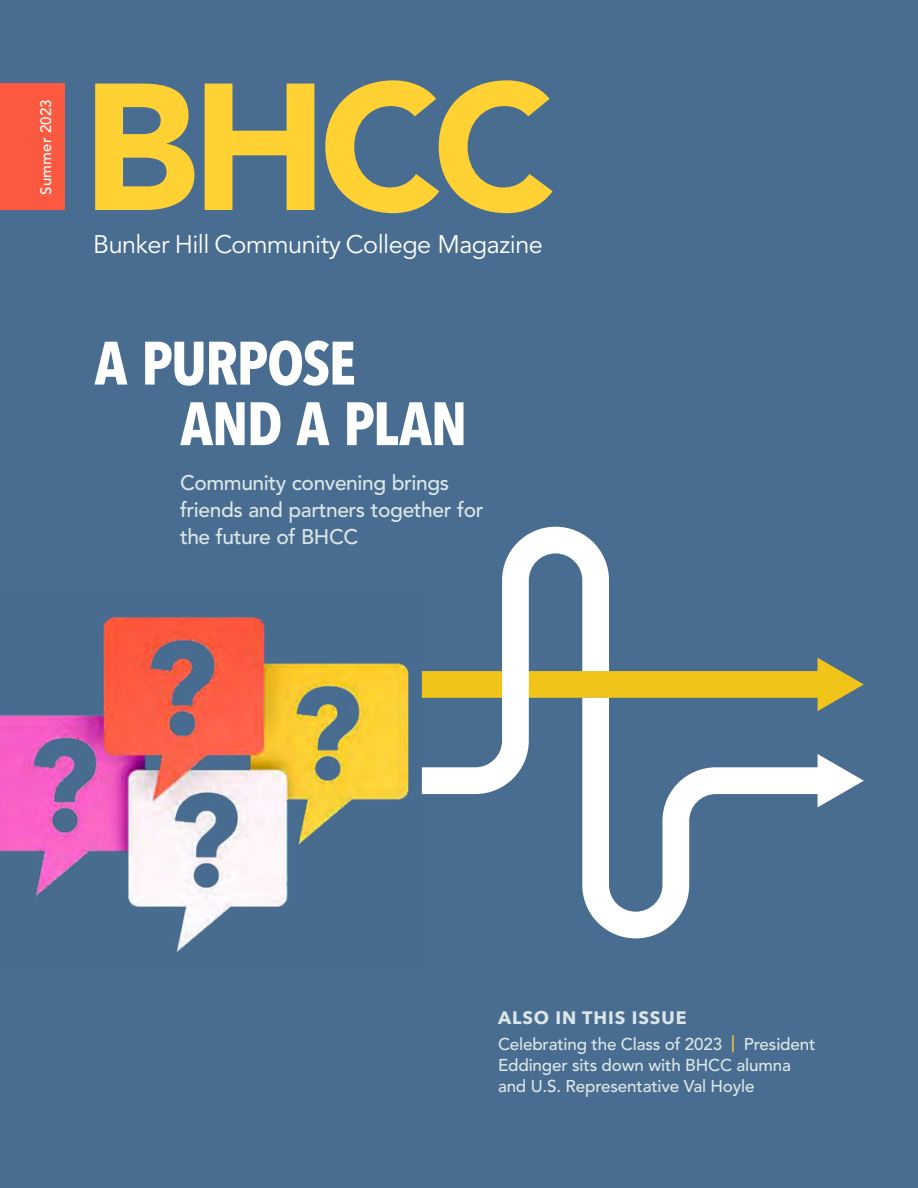
<style>
.page{position:relative;width:918px;height:1188px;background:#496d91}
.page>*{position:absolute;margin:0;border:0;box-sizing:border-box;transform-origin:0 0}
.t1{font:700 60.6px/60.6px "Avenir Next Condensed";letter-spacing:-.025em;color:#fff}
.t2{font:25.35px "Avenir LT Std";letter-spacing:-.02em;color:#fff}
.t3{font:500 21px/27px "Avenir LT Std";letter-spacing:-.02em;color:#dbe7e6}
.t4{font:700 18px "Avenir Next";letter-spacing:.05em;color:#dbe7e6}
.t5{font:500 17.1px/21.3px "Avenir LT Std";letter-spacing:-.01em;color:#dbe7e6}
.t6{font:500 15px "Avenir LT Std";letter-spacing:.01em;color:#fff}
.s1{color:#fed337}
</style>
<div class="page">
<div style="left:0;top:84px;width:65px;height:126px;background:#fb5940"></div>
<svg style="left:95px;top:80px;width:458px;height:133px"></svg>
<svg style="left:422px;top:527px;width:442px;height:411px"></svg>
<img style="left:0;top:616px;width:422px;height:336px">
<p class="t6" style="left:37px;top:195px;width:97px;rotate:-90deg">Summer 2023</p>
<h2 class="t2" style="left:93px;top:229px;width:451px">Bunker Hill Community College Magazine</h2>
<h1 class="t1" style="left:180px;top:333px;width:289px;text-indent:-86px">A PURPOSE<br>AND A PLAN</h1>
<p class="t3" style="left:180px;top:469px;width:305px">Community convening brings friends and partners together for the future of BHCC</p>
<p class="t4" style="left:498px;top:1002px;width:190px">ALSO IN THIS ISSUE</p>
<p class="t5" style="left:498px;top:1033px;width:319px">Celebrating the Class of 2023 <span class="s1">|</span> President<br>Eddinger sits down with BHCC alumna and U.S. Representative Val Hoyle</p>
</div>
